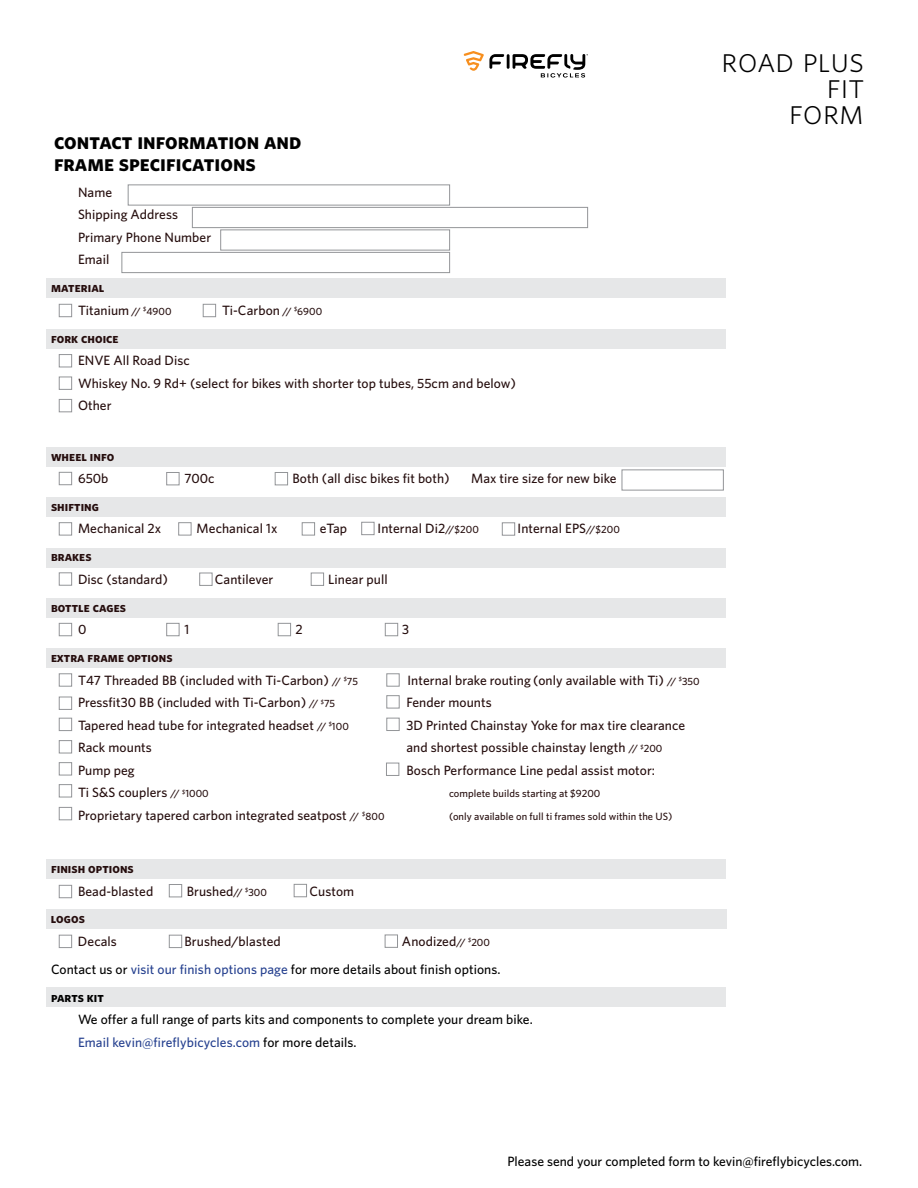
<style>
.page{position:relative;width:918px;height:1188px;background:#fff}
.page>*{position:absolute;margin:0;border:0;box-sizing:border-box;transform-origin:0 0}
.t1{font:35.1px/26px "Whitney HTF Light SC";color:#000;text-align:right}
.t2{font:22.5px/22.5px "Whitney HTF Bold SC";color:#000}
.t3{font:500 13.5px/22.5px "Whitney HTF";letter-spacing:.005em;color:#250d0d}
.t4{font:500 13.5px/27.9px "Whitney HTF";letter-spacing:.005em;color:#000}
.t5{font:13.5px "Whitney HTF Bold SC";letter-spacing:.005em;color:#250d0d}
.t6{font:13.5px "Whitney HTF Bold SC";color:#000}
.t7{font:500 10.5px "Whitney HTF";letter-spacing:.005em;color:#250d0d}
.s1{font-size:10.5px}
.s2{color:#250d0d}
.s3{font-size:10.5px;color:#250d0d}
.s4{color:#25408f}
</style>
<div class="page">
<div style="left:46px;top:278px;width:680px;height:20px;background:#e6e7e8"></div>
<div style="left:46px;top:329px;width:680px;height:20px;background:#e6e7e8"></div>
<div style="left:46px;top:498px;width:680px;height:19px;background:#e6e7e8"></div>
<div style="left:46px;top:548px;width:680px;height:19px;background:#e6e7e8"></div>
<div style="left:46px;top:598px;width:680px;height:19px;background:#e6e7e8"></div>
<div style="left:46px;top:649px;width:680px;height:19px;background:#e6e7e8"></div>
<div style="left:46px;top:447px;width:680px;height:19px;background:#e6e7e8"></div>
<div style="left:46px;top:860px;width:680px;height:19px;background:#e6e7e8"></div>
<div style="left:59px;top:377px;width:13px;height:13px;background:#fff;border:1px solid #939598"></div>
<div style="left:46px;top:909px;width:681px;height:19px;background:#e6e7e8"></div>
<div style="left:46px;top:988px;width:680px;height:19px;background:#e6e7e8"></div>
<svg style="left:464px;top:51px;width:124px;height:27px"></svg>
<div style="left:386px;top:673px;width:14px;height:14px;background:#fff;border:1px solid #939598"></div>
<div style="left:59px;top:472px;width:13px;height:13px;background:#fff;border:1px solid #939598"></div>
<div style="left:166px;top:472px;width:13px;height:13px;background:#fff;border:1px solid #939598"></div>
<div style="left:275px;top:472px;width:13px;height:13px;background:#fff;border:1px solid #939598"></div>
<div style="left:192px;top:207px;width:396px;height:21px;background:#fff;border:1px solid #939598"></div>
<div style="left:128px;top:184px;width:322px;height:21px;background:#fff;border:1px solid #939598"></div>
<div style="left:122px;top:252px;width:328px;height:21px;background:#fff;border:1px solid #939598"></div>
<div style="left:59px;top:304px;width:13px;height:13px;background:#fff;border:1px solid #939598"></div>
<div style="left:203px;top:304px;width:13px;height:13px;background:#fff;border:1px solid #939598"></div>
<div style="left:59px;top:354px;width:13px;height:13px;background:#fff;border:1px solid #939598"></div>
<div style="left:59px;top:399px;width:13px;height:13px;background:#fff;border:1px solid #939598"></div>
<div style="left:59px;top:522px;width:13px;height:13px;background:#fff;border:1px solid #939598"></div>
<div style="left:59px;top:572px;width:13px;height:14px;background:#fff;border:1px solid #939598"></div>
<div style="left:59px;top:673px;width:13px;height:14px;background:#fff;border:1px solid #939598"></div>
<div style="left:59px;top:762px;width:13px;height:13px;background:#fff;border:1px solid #939598"></div>
<div style="left:178px;top:522px;width:13px;height:13px;background:#fff;border:1px solid #939598"></div>
<div style="left:199px;top:573px;width:13px;height:13px;background:#fff;border:1px solid #939598"></div>
<div style="left:59px;top:697px;width:13px;height:13px;background:#fff;border:1px solid #939598"></div>
<div style="left:59px;top:784px;width:13px;height:13px;background:#fff;border:1px solid #939598"></div>
<div style="left:302px;top:522px;width:13px;height:13px;background:#fff;border:1px solid #939598"></div>
<div style="left:311px;top:573px;width:13px;height:13px;background:#fff;border:1px solid #939598"></div>
<div style="left:59px;top:718px;width:13px;height:13px;background:#fff;border:1px solid #939598"></div>
<div style="left:386px;top:695px;width:14px;height:13px;background:#fff;border:1px solid #939598"></div>
<div style="left:59px;top:807px;width:13px;height:13px;background:#fff;border:1px solid #939598"></div>
<div style="left:386px;top:718px;width:14px;height:13px;background:#fff;border:1px solid #939598"></div>
<div style="left:59px;top:740px;width:13px;height:13px;background:#fff;border:1px solid #939598"></div>
<div style="left:59px;top:623px;width:13px;height:13px;background:#fff;border:1px solid #939598"></div>
<div style="left:166px;top:623px;width:13px;height:13px;background:#fff;border:1px solid #939598"></div>
<div style="left:278px;top:623px;width:13px;height:13px;background:#fff;border:1px solid #939598"></div>
<div style="left:385px;top:623px;width:13px;height:13px;background:#fff;border:1px solid #939598"></div>
<div style="left:59px;top:885px;width:13px;height:13px;background:#fff;border:1px solid #939598"></div>
<div style="left:169px;top:884px;width:13px;height:13px;background:#fff;border:1px solid #939598"></div>
<div style="left:294px;top:884px;width:13px;height:13px;background:#fff;border:1px solid #939598"></div>
<div style="left:59px;top:935px;width:13px;height:13px;background:#fff;border:1px solid #939598"></div>
<div style="left:169px;top:935px;width:13px;height:13px;background:#fff;border:1px solid #939598"></div>
<div style="left:385px;top:935px;width:13px;height:13px;background:#fff;border:1px solid #939598"></div>
<div style="left:361px;top:522px;width:13px;height:13px;background:#fff;border:1px solid #939598"></div>
<div style="left:502px;top:522px;width:13px;height:14px;background:#fff;border:1px solid #939598"></div>
<div style="left:386px;top:763px;width:13px;height:13px;background:#fff;border:1px solid #939598"></div>
<h2 class="t2" style="left:54px;top:129px;width:249px">contact information and frame specifications</h2>
<p class="t3" style="left:78px;top:180px;width:135px">Name<br>Shipping Address<br>Primary Phone Number<br>Email</p>
<p class="t5" style="left:51px;top:279px;width:55px">material</p>
<p class="t3" style="left:78px;top:298px;width:95px">Titanium <span class="s1">//</span> <sup>$</sup><span class="s1">4900</span></p>
<p class="t3" style="left:222px;top:298px;width:102px">Ti-Carbon <span class="s1">//</span> <sup>$</sup><span class="s1">6900</span></p>
<p class="t5" style="left:51px;top:330px;width:69px">fork choice</p>
<p class="t3" style="left:78px;top:349px;width:439px">ENVE All Road Disc<br>Whiskey No. 9 Rd+ (select for bikes with shorter top tubes, 55cm and below)<br>Other</p>
<p class="t5" style="left:51px;top:448px;width:65px">wheel info</p>
<p class="t3" style="left:78px;top:467px;width:32px">650b</p>
<p class="t3" style="left:185px;top:467px;width:32px">700c</p>
<p class="t3" style="left:293px;top:467px;width:159px">Both (all disc bikes fit both)</p>
<p class="t3" style="left:471px;top:467px;width:147px">Max tire size for new bike</p>
<p class="t5" style="left:51px;top:498px;width:49px">shifting</p>
<p class="t3" style="left:78px;top:517px;width:85px">Mechanical 2x</p>
<p class="t3" style="left:197px;top:517px;width:82px">Mechanical 1x</p>
<p class="t3" style="left:320px;top:517px;width:29px">eTap</p>
<p class="t3" style="left:378px;top:517px;width:103px">Internal Di2<span class="s1">//$200</span></p>
<p class="t3" style="left:518px;top:517px;width:104px">Internal EPS<span class="s1">//$200</span></p>
<p class="t5" style="left:51px;top:548px;width:42px">brakes</p>
<p class="t3" style="left:78px;top:567px;width:91px">Disc (standard)</p>
<p class="t3" style="left:215px;top:567px;width:60px">Cantilever</p>
<p class="t3" style="left:328px;top:567px;width:61px">Linear pull</p>
<p class="t5" style="left:51px;top:599px;width:77px">bottle cages</p>
<p class="t3" style="left:78px;top:618px;width:10px">0</p>
<p class="t3" style="left:185px;top:618px;width:6px">1</p>
<p class="t3" style="left:296px;top:618px;width:9px">2</p>
<p class="t3" style="left:402px;top:618px;width:8px">3</p>
<p class="t5" style="left:51px;top:649px;width:123px">extra frame options</p>
<p class="t3" style="left:78px;top:668px;width:281px">T47 Threaded BB (included with Ti-Carbon) <span class="s1">//</span> <sup>$</sup><span class="s1">75</span></p>
<p class="t3" style="left:408px;top:668px;width:294px">Internal brake routing (only available with Ti) <span class="s1">//</span> <sup>$</sup><span class="s1">350</span></p>
<p class="t3" style="left:78px;top:691px;width:259px">Pressfit30 BB (included with Ti-Carbon) <span class="s1">//</span> <sup>$</sup><span class="s1">75</span></p>
<p class="t3" style="left:406px;top:691px;width:87px">Fender mounts</p>
<p class="t3" style="left:78px;top:713px;width:272px">Tapered head tube for integrated headset <span class="s1">//</span> <sup>$</sup><span class="s1">100</span></p>
<p class="t3" style="left:406px;top:713px;width:280px">3D Printed Chainstay Yoke for max tire clearance</p>
<p class="t3" style="left:78px;top:736px;width:75px">Rack mounts</p>
<p class="t3" style="left:406px;top:736px;width:257px">and shortest possible chainstay length <span class="s1">//</span> <sup>$</sup><span class="s1">200</span></p>
<p class="t3" style="left:78px;top:758px;width:58px">Pump peg</p>
<p class="t3" style="left:406px;top:758px;width:250px">Bosch Performance Line pedal assist motor:</p>
<p class="t3" style="left:78px;top:781px;width:132px">Ti S&amp;S couplers <span class="s1">//</span> <sup>$</sup><span class="s1">1000</span></p>
<p class="t7" style="left:449px;top:787px;width:153px">complete builds starting at $9200</p>
<p class="t3" style="left:78px;top:803px;width:308px">Proprietary tapered carbon integrated seatpost <span class="s1">//</span> <sup>$</sup><span class="s1">800</span></p>
<p class="t7" style="left:449px;top:810px;width:225px">(only available on full ti frames sold within the US)</p>
<p class="t5" style="left:51px;top:860px;width:84px">finish options</p>
<p class="t3" style="left:78px;top:879px;width:77px">Bead-blasted</p>
<p class="t3" style="left:187px;top:879px;width:82px">Brushed<span class="s1">//</span> <sup>$</sup><span class="s1">300</span></p>
<p class="t3" style="left:310px;top:879px;width:46px">Custom</p>
<p class="t5" style="left:51px;top:911px;width:35px">logos</p>
<p class="t3" style="left:78px;top:930px;width:40px">Decals</p>
<p class="t3" style="left:185px;top:930px;width:98px">Brushed/blasted</p>
<p class="t4" style="left:51px;top:927px;width:451px;text-indent:351px"><span class="s2">Anodized</span><span class="s3">//</span> <sup>$</sup><span class="s3">200<br></span>Contact us or <span class="s4">visit our finish options page</span> for more details about finish options.</p>
<p class="t6" style="left:51px;top:989px;width:54px">parts kit</p>
<p class="t4" style="left:78px;top:1008px;width:456px;line-height:22.5px">We offer a full range of parts kits and components to complete your dream bike.<br><span class="s4">Email kevin@fireflybicycles.com</span> for more details.</p>
<h1 class="t1" style="left:721px;top:46px;width:144px">road plus fit<br>form</h1>
<p class="t4" style="left:507px;top:1147px;width:357px">Please send your completed form to kevin@fireflybicycles.com.</p>
</div>
